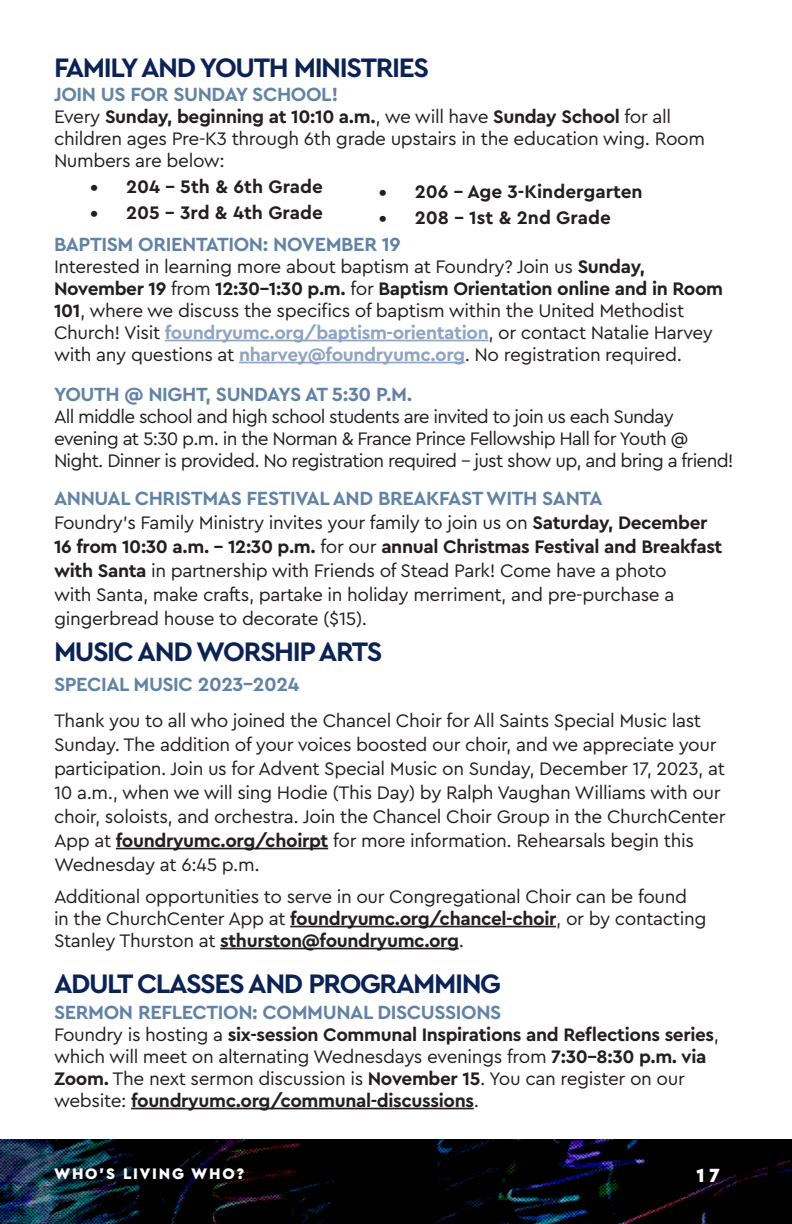
<style>
.page{position:relative;width:792px;height:1224px;background:#fff}
.page>*{position:absolute;margin:0;border:0;box-sizing:border-box;transform-origin:0 0}
.t1{font:700 28px "Cera Pro";letter-spacing:-.05em;color:#0a2255}
.t2{font:700 20px "Cera Pro";letter-spacing:-.02em;color:#6183a7}
.t3{font:900 20px "Cera Pro";color:#fff}
.t4{font:19px/22px "Cera Pro";letter-spacing:-.02em;color:#231f20}
.t5{font:19px/22px "Cera Pro";letter-spacing:-.04em;color:#231f20}
.t6{font:700 19px "Cera Pro";color:#231f20}
.t7{font:900 16px "Cera Pro";letter-spacing:.11em;color:#fff}
.s1{font-weight:700}
.s2{font-weight:700;color:#8fa4c3}
</style>
<div class="page">
<svg style="left:0;top:1139px;width:792px;height:85px;background:#040910"></svg>
<hr style="left:165px;top:340px;width:323px;height:1px;background:#8fa4c3">
<hr style="left:239px;top:362px;width:226px;height:1px;background:#8fa4c3">
<hr style="left:116px;top:848px;width:212px;height:1px;background:#231f20">
<hr style="left:290px;top:926px;width:266px;height:1px;background:#231f20">
<hr style="left:220px;top:948px;width:239px;height:1px;background:#231f20">
<hr style="left:131px;top:1108px;width:343px;height:1px;background:#231f20">
<p class="t1" style="left:54px;top:49px;width:377px">FAMILY AND YOUTH MINISTRIES</p>
<p class="t2" style="left:54px;top:81px;width:286px">JOIN US FOR SUNDAY SCHOOL!</p>
<p class="t4" style="left:54px;top:104px;width:653px">Every <span class="s1">Sunday, beginning at 10:10 a.m.</span>, we will have <span class="s1">Sunday School</span> for all children ages Pre-K3 through 6th grade upstairs in the education wing. Room<br>Numbers are below:</p>
<p class="t6" style="left:90px;top:174px;width:234px">• 204 - 5th &amp; 6th Grade</p>
<p class="t6" style="left:90px;top:200px;width:234px">• 205 - 3rd &amp; 4th Grade</p>
<p class="t2" style="left:54px;top:231px;width:348px">BAPTISM ORIENTATION: NOVEMBER 19</p>
<p class="t4" style="left:54px;top:254px;width:671px">Interested in learning more about baptism at Foundry? Join us <span class="s1">Sunday, November 19</span> from <span class="s1">12:30–1:30 p.m.</span> for <span class="s1">Baptism Orientation online and in Room 101</span>, where we discuss the specifics of baptism within the United Methodist Church! Visit <span class="s2">foundryumc.org/baptism-orientation</span>, or contact Natalie Harvey with any questions at <span class="s2">nharvey@foundryumc.org</span>. No registration required.</p>
<p class="t2" style="left:54px;top:381px;width:360px">YOUTH @ NIGHT, SUNDAYS AT 5:30 P.M.</p>
<p class="t5" style="left:54px;top:404px;width:681px">All middle school and high school students are invited to join us each Sunday evening at 5:30 p.m. in the Norman &amp; France Prince Fellowship Hall for Youth @<br>Night. Dinner is provided. No registration required – just show up, and bring a friend!</p>
<p class="t2" style="left:54px;top:485px;width:550px">ANNUAL CHRISTMAS FESTIVAL AND BREAKFAST WITH SANTA</p>
<p class="t4" style="left:54px;top:509px;width:670px;line-height:24px">Foundry’s Family Ministry invites your family to join us on <span class="s1">Saturday, December 16 from 10:30 a.m. - 12:30 p.m.</span> for our <span class="s1">annual Christmas Festival and Breakfast with Santa</span> in partnership with Friends of Stead Park! Come have a photo<br>with Santa, make crafts, partake in holiday merriment, and pre-purchase a gingerbread house to decorate ($15).</p>
<p class="t1" style="left:54px;top:633px;width:330px">MUSIC AND WORSHIP ARTS</p>
<p class="t2" style="left:54px;top:671px;width:247px">SPECIAL MUSIC 2023-2024</p>
<p class="t4" style="left:54px;top:707px;width:673px;line-height:24px">Thank you to all who joined the Chancel Choir for All Saints Special Music last Sunday. The addition of your voices boosted our choir, and we appreciate your participation. Join us for Advent Special Music on Sunday, December 17, 2023, at 10 a.m., when we will sing Hodie (This Day) by Ralph Vaughan Williams with our choir, soloists, and orchestra. Join the Chancel Choir Group in the ChurchCenter App at <span class="s1">foundryumc.org/choirpt</span> for more information. Rehearsals begin this Wednesday at 6:45 p.m.</p>
<p class="t4" style="left:54px;top:884px;width:654px">Additional opportunities to serve in our Congregational Choir can be found in the ChurchCenter App at <span class="s1">foundryumc.org/chancel-choir</span>, or by contacting<br>Stanley Thurston at <span class="s1">sthurston@foundryumc.org</span>.</p>
<p class="t1" style="left:54px;top:965px;width:449px">ADULT CLASSES AND PROGRAMMING</p>
<p class="t2" style="left:54px;top:999px;width:449px">SERMON REFLECTION: COMMUNAL DISCUSSIONS</p>
<p class="t4" style="left:54px;top:1022px;width:667px">Foundry is hosting a <span class="s1">six-session Communal Inspirations and Reflections series</span>, which will meet on alternating Wednesdays evenings from <span class="s1">7:30–8:30 p.m. via Zoom.</span> The next sermon discussion is <span class="s1">November 15</span>. You can register on our website: <span class="s1">foundryumc.org/communal-discussions</span>.</p>
<p class="t6" style="left:379px;top:179px;width:266px">• 206 - Age 3-Kindergarten</p>
<p class="t6" style="left:379px;top:205px;width:234px">• 208 - 1st &amp; 2nd Grade</p>
<p class="t7" style="left:54px;top:1163px;width:191px">WHO’S LIVING WHO?</p>
<p class="t3" style="left:697px;top:1162px;width:25px">17</p>
</div>
